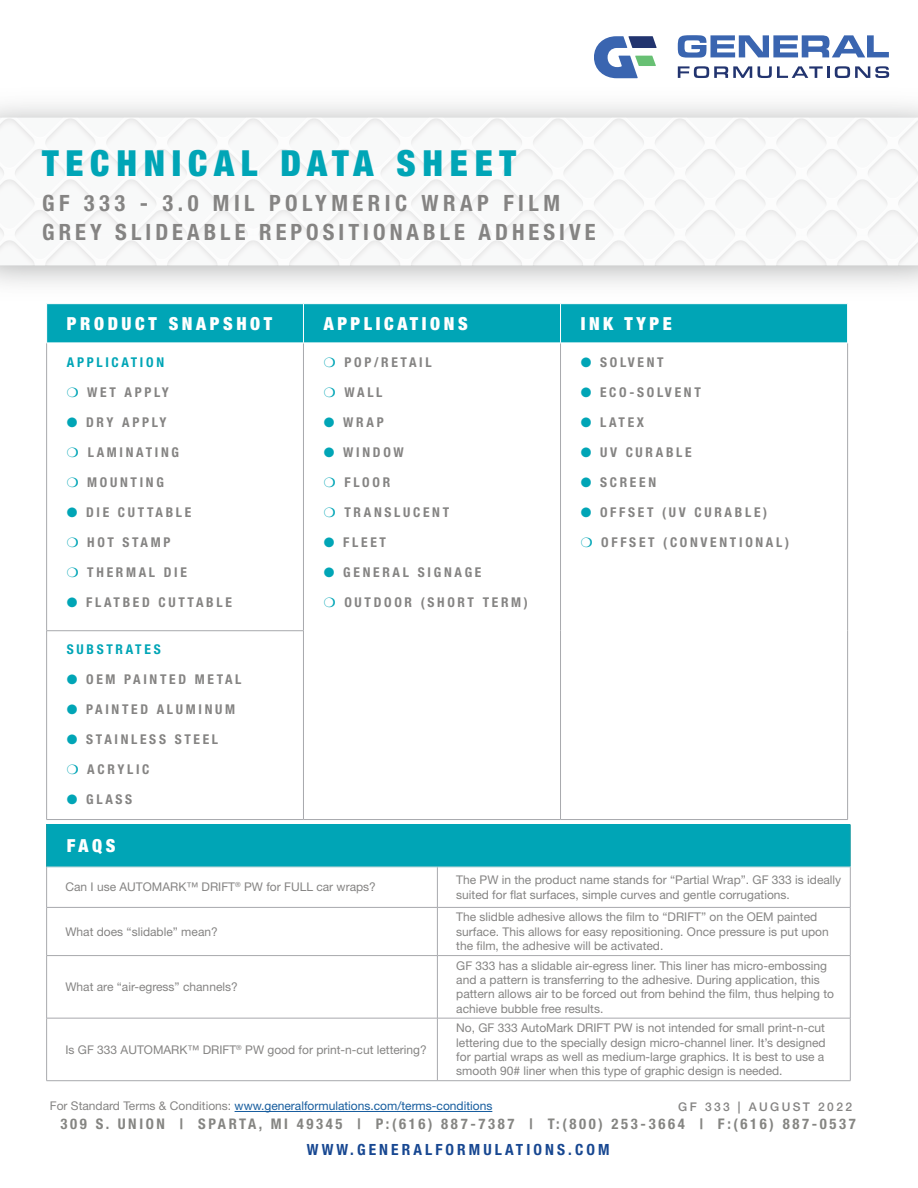
<style>
.page{position:relative;width:918px;height:1188px;background:#fff}
.page>*{position:absolute;margin:0;border:0;box-sizing:border-box;transform-origin:0 0}
.t1{font:900 condensed 36px "Helvetica Neue LT Std";letter-spacing:.19em;color:#00a5b6}
.t2{font:700 condensed 22.5px "Helvetica Neue LT Std";letter-spacing:.18em;color:#858483}
.t3{font:700 condensed 22.5px "Helvetica Neue LT Std";letter-spacing:.2em;color:#858483}
.t4{font:900 condensed 18px "Helvetica Neue LT Std";letter-spacing:.2em;color:#fff}
.t5{font:700 condensed 15.45px "Helvetica Neue LT Std";letter-spacing:.2em;color:#174791}
.t6{font:700 condensed 14.7px "Helvetica Neue LT Std";letter-spacing:.18em;color:#858582}
.t7{font:700 condensed 13.5px "Helvetica Neue LT Std";letter-spacing:.2em;color:#858483}
.t8{font:700 condensed 13.5px "Helvetica Neue LT Std";letter-spacing:.2em;color:#00a5b6}
.Table_Text{font:12px/14.4px "Helvetica Neue LT Std";color:#858483}
.t9{font:12px "Helvetica Neue LT Std";color:#175d9e}
.t10{font:500 12px "Helvetica Neue LT Std";letter-spacing:.2em;color:#858483}
.s1{color:#00a5b6}
.s2{color:#858483}
</style>
<div class="page">
<img style="left:0;top:118px;width:686px;height:147px">
<img style="left:686px;top:118px;width:232px;height:147px">
<svg style="left:678px;top:66px;width:74px;height:12px"></svg>
<svg style="left:758px;top:66px;width:131px;height:12px"></svg>
<svg style="left:678px;top:35px;width:211px;height:23px"></svg>
<svg style="left:594px;top:36px;width:63px;height:42px"></svg>
<hr style="left:235px;top:1111px;width:257px;height:1px;background:#175d9e">
<div style="left:47px;top:304px;width:800px;height:39px;background:#00a5b6"></div>
<hr style="left:46px;top:343px;width:1px;height:288px;background:#a8a9ad">
<hr style="left:303px;top:343px;width:1px;height:288px;background:#a8a9ad">
<hr style="left:560px;top:343px;width:1px;height:288px;background:#a8a9ad">
<hr style="left:847px;top:343px;width:1px;height:288px;background:#a8a9ad">
<hr style="left:46px;top:630px;width:258px;height:1px;background:#a8a9ad">
<hr style="left:46px;top:631px;width:1px;height:188px;background:#a8a9ad">
<hr style="left:303px;top:631px;width:1px;height:188px;background:#a8a9ad">
<hr style="left:560px;top:631px;width:1px;height:188px;background:#a8a9ad">
<hr style="left:847px;top:631px;width:1px;height:188px;background:#a8a9ad">
<hr style="left:46px;top:819px;width:257px;height:1px;background:#a8a9ad">
<hr style="left:303px;top:819px;width:258px;height:1px;background:#a8a9ad">
<hr style="left:561px;top:819px;width:287px;height:1px;background:#a8a9ad">
<hr style="left:303px;top:304px;width:1px;height:39px;background:#fff">
<hr style="left:560px;top:304px;width:1px;height:39px;background:#fff">
<hr style="left:46px;top:343px;width:257px;height:1px;background:#fff">
<hr style="left:303px;top:343px;width:258px;height:1px;background:#fff">
<hr style="left:561px;top:343px;width:287px;height:1px;background:#fff">
<div style="left:47px;top:824px;width:803px;height:43px;background:#00a5b6"></div>
<hr style="left:437px;top:867px;width:1px;height:40px;background:#a8a9ad">
<hr style="left:46px;top:907px;width:391px;height:1px;background:#a8a9ad">
<hr style="left:437px;top:907px;width:413px;height:1px;background:#a8a9ad">
<hr style="left:437px;top:908px;width:1px;height:47px;background:#a8a9ad">
<hr style="left:46px;top:955px;width:391px;height:1px;background:#a8a9ad">
<hr style="left:437px;top:955px;width:413px;height:1px;background:#a8a9ad">
<hr style="left:437px;top:956px;width:1px;height:62px;background:#a8a9ad">
<hr style="left:437px;top:1018px;width:1px;height:63px;background:#a8a9ad">
<hr style="left:46px;top:824px;width:1px;height:43px;background:#209da5">
<hr style="left:850px;top:824px;width:1px;height:43px;background:#209da5">
<hr style="left:46px;top:867px;width:391px;height:1px;background:#aacfd4">
<hr style="left:437px;top:867px;width:413px;height:1px;background:#aacfd4">
<hr style="left:46px;top:867px;width:1px;height:40px;background:#a8a9ad">
<hr style="left:850px;top:867px;width:1px;height:40px;background:#a8a9ad">
<hr style="left:46px;top:908px;width:1px;height:47px;background:#a8a9ad">
<hr style="left:850px;top:908px;width:1px;height:47px;background:#a8a9ad">
<hr style="left:46px;top:956px;width:1px;height:62px;background:#a8a9ad">
<hr style="left:850px;top:956px;width:1px;height:62px;background:#a8a9ad">
<hr style="left:46px;top:1018px;width:391px;height:1px;background:#a8a9ad">
<hr style="left:46px;top:1018px;width:1px;height:63px;background:#a8a9ad">
<hr style="left:437px;top:1018px;width:413px;height:1px;background:#a8a9ad">
<hr style="left:850px;top:1018px;width:1px;height:63px;background:#a8a9ad">
<hr style="left:46px;top:1080px;width:391px;height:1px;background:#a8a9ad">
<hr style="left:437px;top:1080px;width:413px;height:1px;background:#a8a9ad">
<p class="t1" style="left:42px;top:141px;width:475px">TECHNICAL DATA SHEET</p>
<p class="t3" style="left:42px;top:189px;width:520px">GF 333 - 3.0 MIL POLYMERIC WRAP FILM</p>
<p class="t2" style="left:42px;top:218px;width:555px">GREY SLIDEABLE REPOSITIONABLE ADHESIVE</p>
<p class="t4" style="left:67px;top:312px;width:207px">PRODUCT SNAPSHOT</p>
<p class="t4" style="left:324px;top:312px;width:145px">APPLICATIONS</p>
<p class="t4" style="left:581px;top:312px;width:92px">INK TYPE</p>
<p class="t8" style="left:67px;top:354px;width:99px">APPLICATION</p>
<p class="t7" style="left:67px;top:384px;width:104px"><span class="s1">❍</span> WET APPLY</p>
<p class="t7" style="left:67px;top:414px;width:101px"><span class="s1">●</span> DRY APPLY</p>
<p class="t7" style="left:67px;top:444px;width:114px"><span class="s1">❍</span> LAMINATING</p>
<p class="t7" style="left:67px;top:474px;width:99px"><span class="s1">❍</span> MOUNTING</p>
<p class="t7" style="left:67px;top:504px;width:126px"><span class="s1">●</span> DIE CUTTABLE</p>
<p class="t7" style="left:67px;top:534px;width:105px"><span class="s1">❍</span> HOT STAMP</p>
<p class="t7" style="left:67px;top:564px;width:122px"><span class="s1">❍</span> THERMAL DIE</p>
<p class="t7" style="left:67px;top:594px;width:167px"><span class="s1">●</span> FLATBED CUTTABLE</p>
<p class="t7" style="left:324px;top:354px;width:109px"><span class="s1">❍</span> POP/RETAIL</p>
<p class="t7" style="left:324px;top:384px;width:60px"><span class="s1">❍</span> WALL</p>
<p class="t7" style="left:324px;top:414px;width:61px"><span class="s1">●</span> WRAP</p>
<p class="t7" style="left:324px;top:444px;width:82px"><span class="s1">●</span> WINDOW</p>
<p class="t7" style="left:324px;top:474px;width:68px"><span class="s1">❍</span> FLOOR</p>
<p class="t7" style="left:324px;top:504px;width:127px"><span class="s1">❍</span> TRANSLUCENT</p>
<p class="t7" style="left:324px;top:534px;width:64px"><span class="s1">●</span> FLEET</p>
<p class="t7" style="left:324px;top:564px;width:159px"><span class="s1">●</span> GENERAL SIGNAGE</p>
<p class="t7" style="left:324px;top:594px;width:206px"><span class="s1">❍</span> OUTDOOR (SHORT TERM)</p>
<p class="t7" style="left:581px;top:354px;width:85px"><span class="s1">●</span> SOLVENT</p>
<p class="t7" style="left:581px;top:384px;width:122px"><span class="s1">●</span> ECO-SOLVENT</p>
<p class="t7" style="left:581px;top:414px;width:65px"><span class="s1">●</span> LATEX</p>
<p class="t7" style="left:581px;top:444px;width:112px"><span class="s1">●</span> UV CURABLE</p>
<p class="t7" style="left:581px;top:474px;width:77px"><span class="s1">●</span> SCREEN</p>
<p class="t7" style="left:581px;top:504px;width:188px"><span class="s1">●</span> OFFSET (UV CURABLE)</p>
<p class="t7" style="left:581px;top:534px;width:210px"><span class="s1">❍</span> OFFSET (CONVENTIONAL)</p>
<p class="t8" style="left:67px;top:641px;width:95px">SUBSTRATES</p>
<p class="t7" style="left:67px;top:671px;width:176px"><span class="s1">●</span> OEM PAINTED METAL</p>
<p class="t7" style="left:67px;top:701px;width:170px"><span class="s1">●</span> PAINTED ALUMINUM</p>
<p class="t7" style="left:67px;top:731px;width:153px"><span class="s1">●</span> STAINLESS STEEL</p>
<p class="t7" style="left:67px;top:761px;width:84px"><span class="s1">❍</span> ACRYLIC</p>
<p class="t7" style="left:67px;top:791px;width:67px"><span class="s1">●</span> GLASS</p>
<p class="t4" style="left:67px;top:834px;width:50px">FAQS</p>
<p class="Table_Text" style="left:66px;top:880px;width:312px">Can I use AUTOMARK™ DRIFT<sup>®</sup> PW for FULL car wraps?</p>
<p class="Table_Text" style="left:456px;top:873px;width:386px">The PW in the product name stands for “Partial Wrap”. GF 333 is ideally suited for flat surfaces, simple curves and gentle corrugations.</p>
<p class="Table_Text" style="left:66px;top:924px;width:154px">What does “slidable” mean?</p>
<p class="Table_Text" style="left:456px;top:910px;width:362px">The slidble adhesive allows the film to “DRIFT” on the OEM painted</p>
<p class="Table_Text" style="left:456px;top:924px;width:374px">surface. This allows for easy repositioning. Once pressure is put upon the film, the adhesive will be activated.</p>
<p class="Table_Text" style="left:66px;top:980px;width:174px">What are “air-egress” channels?</p>
<p class="Table_Text" style="left:66px;top:1042px;width:363px">Is GF 333 AUTOMARK™ DRIFT<sup>®</sup> PW good for print-n-cut lettering?</p>
<p class="Table_Text" style="left:456px;top:958px;width:379px">GF 333 has a slidable air-egress liner. This liner has micro-embossing and a pattern is transferring to the adhesive. During application, this pattern allows air to be forced out from behind the film, thus helping to achieve bubble free results.</p>
<p class="Table_Text" style="left:456px;top:1020px;width:371px;text-align:justify">No, GF 333 AutoMark DRIFT PW is not intended for small print-n-cut lettering due to the specially design micro-channel liner. It’s designed for partial wraps as well as medium-large graphics. It is best to use a smooth 90# liner when this type of graphic design is needed.</p>
<p class="t9" style="left:50px;top:1099px;width:444px"><span class="s2">For Standard Terms &amp; Conditions:</span> www.generalformulations.com/terms-conditions</p>
<p class="t10" style="left:678px;top:1100px;width:175px">GF 333 | AUGUST 2022</p>
<p class="t6" style="left:61px;top:1115px;width:797px">309 S. UNION | SPARTA, MI 49345 | P:(616) 887-7387 | T:(800) 253-3664 | F:(616) 887-0537</p>
<p class="t5" style="left:307px;top:1140px;width:304px">WWW.GENERALFORMULATIONS.COM</p>
</div>
